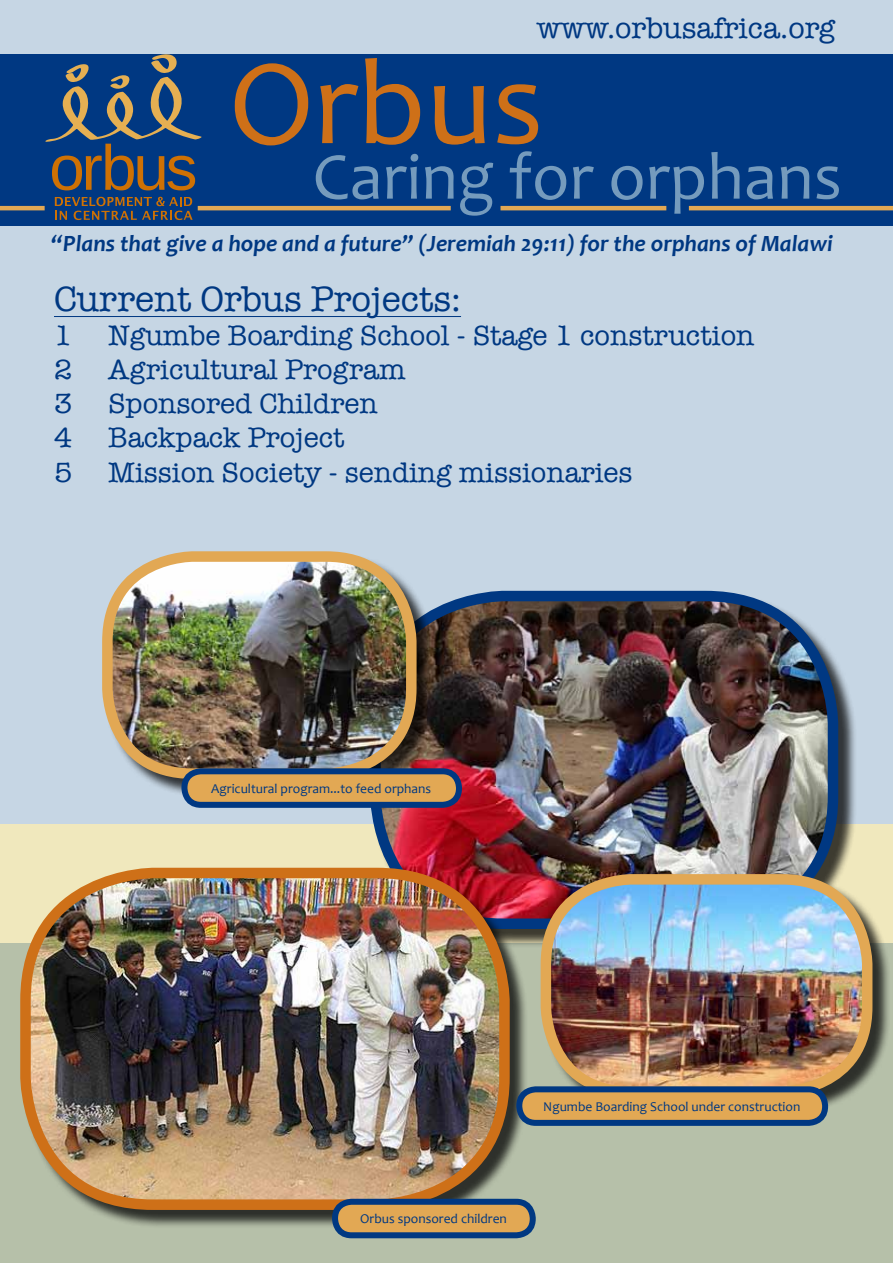
<style>
.page{position:relative;width:893px;height:1263px;background:#fff}
.page>*{position:absolute;margin:0;border:0;box-sizing:border-box;transform-origin:0 0}
.t1{font:123px "Candara";color:#ce7018}
.t2{font:67.5px "Candara";color:#759bbd}
.t3{font:36px "American Typewriter";color:#003882}
.t4{font:30px "American Typewriter";color:#003882}
.t5{font:28.5px "American Typewriter";color:#003882}
.t6{font:italic 700 23.4px "Candara";color:#003882}
.t7{font:13.5px "Candara";color:#003882}
</style>
<div class="page">
<div style="left:0;top:0;width:893px;height:828px;background:#c6d6e4"></div>
<div style="left:0;top:824px;width:893px;height:119px;background:#f0e8bd"></div>
<div style="left:0;top:943px;width:893px;height:320px;background:#b6c0a9"></div>
<div style="left:0;top:54px;width:893px;height:171px;background:#003882"></div>
<svg style="left:55px;top:197px;width:138px;height:23px"></svg>
<svg style="left:45px;top:54px;width:157px;height:136px"></svg>
<hr style="left:198px;top:206px;width:253px;height:4px;background:#e2a854">
<hr style="left:54px;top:316px;width:407px;height:1px;background:#003882">
<div style="left:372px;top:593px;width:485px;height:355px;background:#000;opacity:.75"></div>
<img style="left:375px;top:596px;width:458px;height:322px">
<div style="left:370px;top:591px;width:468px;height:338px;border:10px solid #003882;border-radius:128px"></div>
<div style="left:104px;top:553px;width:331px;height:245px;background:#000;opacity:.75"></div>
<img style="left:107px;top:556px;width:304px;height:214px">
<div style="left:102px;top:551px;width:315px;height:228px;border:10px solid #e2a854;border-radius:85px"></div>
<div style="left:22px;top:870px;width:506px;height:358px;background:#000;opacity:.75"></div>
<img style="left:26px;top:873px;width:478px;height:332px">
<div style="left:20px;top:868px;width:490px;height:342px;border:10px solid #ce7018;border-radius:128px"></div>
<div style="left:335px;top:1202px;width:198px;height:33px;background:#e2a854;border-radius:16px"></div>
<div style="left:332px;top:1199px;width:204px;height:39px;border:6px solid #003882;border-radius:16px"></div>
<div style="left:184px;top:771px;width:275px;height:34px;background:#e2a854;border-radius:17px"></div>
<div style="left:181px;top:768px;width:281px;height:40px;border:6px solid #003882;border-radius:17px"></div>
<hr style="left:500px;top:206px;width:166px;height:4px;background:#e2a854">
<hr style="left:689px;top:206px;width:204px;height:4px;background:#e2a854">
<div style="left:543px;top:876px;width:348px;height:239px;background:#000;opacity:.75"></div>
<img style="left:546px;top:879px;width:318px;height:213px">
<div style="left:541px;top:874px;width:331px;height:223px;border:10px solid #e2a854;border-radius:85px"></div>
<div style="left:519px;top:1089px;width:306px;height:34px;background:#e2a854;border-radius:16px"></div>
<div style="left:516px;top:1086px;width:312px;height:40px;border:6px solid #003882;border-radius:16px"></div>
<hr style="left:0;top:206px;width:45px;height:4px;background:#e2a854">
<p class="t4" style="left:537px;top:5px;width:300px">www.orbusafrica.org</p>
<h1 class="t1" style="left:229px;top:29px;width:316px">Orbus</h1>
<h2 class="t2" style="left:312px;top:136px;width:531px">Caring for orphans</h2>
<p class="t6" style="left:51px;top:229px;width:783px">“Plans that give a hope and a future” (Jeremiah 29:11) for the orphans of Malawi</p>
<p class="t3" style="left:54px;top:271px;width:409px">Current Orbus Projects:</p>
<p class="t5" style="left:54px;top:313px;width:20px">1</p>
<p class="t5" style="left:108px;top:313px;width:648px">Ngumbe Boarding School - Stage 1 construction</p>
<p class="t5" style="left:54px;top:348px;width:20px">2</p>
<p class="t5" style="left:108px;top:348px;width:299px">Agricultural Program</p>
<p class="t5" style="left:54px;top:382px;width:20px">3</p>
<p class="t5" style="left:108px;top:382px;width:271px">Sponsored Children</p>
<p class="t5" style="left:54px;top:416px;width:20px">4</p>
<p class="t5" style="left:108px;top:416px;width:238px">Backpack Project</p>
<p class="t5" style="left:54px;top:450px;width:20px">5</p>
<p class="t5" style="left:108px;top:450px;width:526px">Mission Society - sending missionaries</p>
<p class="t7" style="left:211px;top:780px;width:221px">Agricultural program...to feed orphans</p>
<p class="t7" style="left:543px;top:1098px;width:259px">Ngumbe Boarding School under construction</p>
<p class="t7" style="left:360px;top:1210px;width:148px">Orbus sponsored children</p>
</div>
